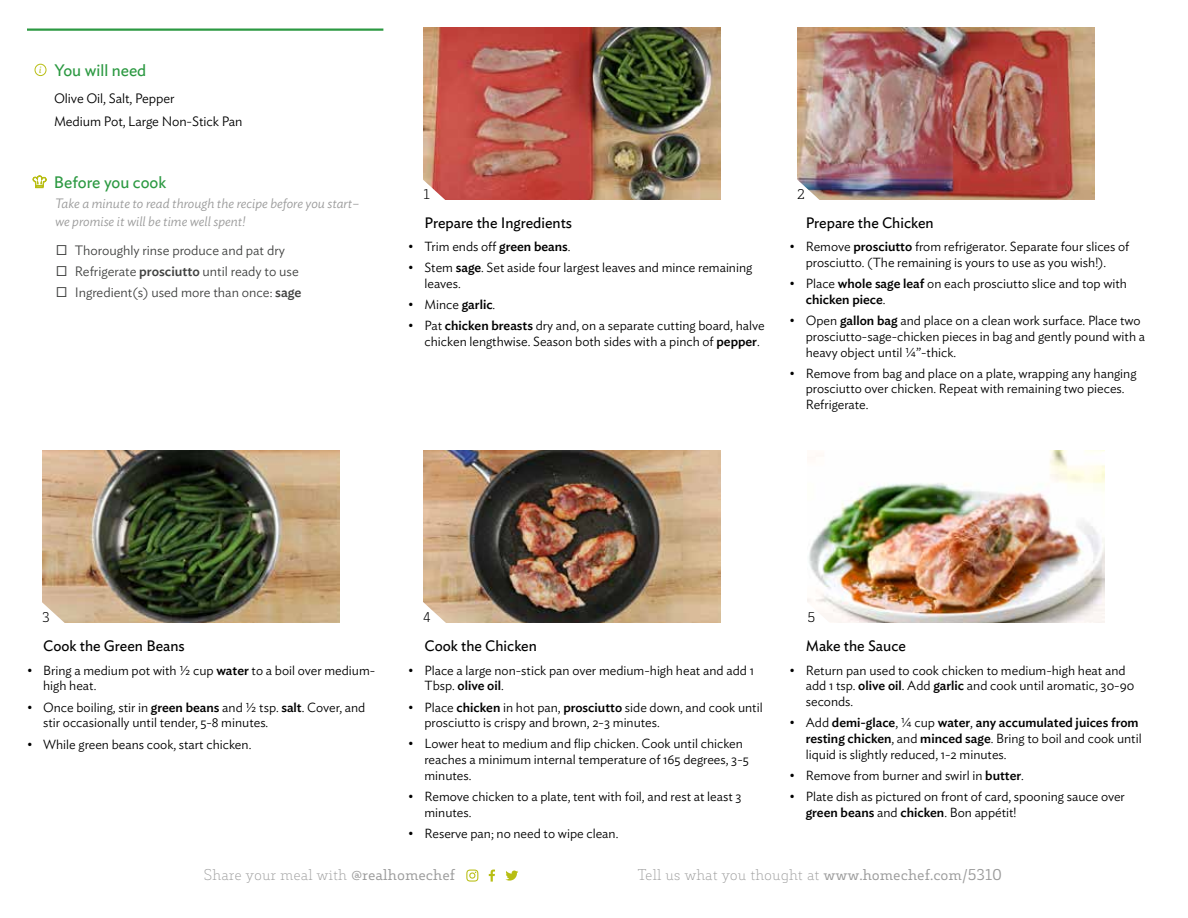
<style>
.page{position:relative;width:1188px;height:918px;background:#fff}
.page>*{position:absolute;margin:0;border:0;box-sizing:border-box;transform-origin:0 0}
.t1{font:16.5px "Ideal Sans";color:#2c9942}
.t2{font:15px "Ideal Sans";color:#000}
.t3{font:200 15px "Decour";color:#9a9a9a}
.t4{font:300 13.5px/21px "Ideal Sans";color:#414241}
.t5{font:italic 300 13.5px/18px "Ideal Sans";color:#9a9a9a}
.t6{font:300 13.5px/23.2px "Ideal Sans";letter-spacing:-.005em;color:#000}
.t7{font:300 13.5px "Decour";color:#000}
.t8{font:300 13.2px/15.8px "Ideal Sans";color:#000}
.t9{font:italic 9.3px "Ideal Sans";color:#b8be14}
.s1{font-weight:500}
.s2{font-weight:400}
</style>
<div class="page">
<img style="left:42px;top:450px;width:297px;height:173px">
<img style="left:423px;top:450px;width:297px;height:173px">
<img style="left:423px;top:27px;width:297px;height:173px">
<img style="left:808px;top:450px;width:297px;height:173px">
<img style="left:797px;top:27px;width:297px;height:173px">
<svg style="left:423px;top:178px;width:24px;height:22px"></svg>
<svg style="left:797px;top:178px;width:24px;height:22px"></svg>
<svg style="left:42px;top:601px;width:24px;height:22px"></svg>
<svg style="left:423px;top:601px;width:24px;height:22px"></svg>
<svg style="left:807px;top:601px;width:24px;height:22px"></svg>
<hr style="left:27px;top:28px;width:356px;height:3px;background:#2c9942">
<div style="left:35px;top:64px;width:11px;height:12px;border:1px solid #b8be14;border-radius:50%"></div>
<svg style="left:33px;top:176px;width:14px;height:12px"></svg>
<svg style="left:489px;top:870px;width:6px;height:12px"></svg>
<svg style="left:466px;top:870px;width:12px;height:12px"></svg>
<svg style="left:505px;top:871px;width:13px;height:10px"></svg>
<p class="t9" style="left:39px;top:63px;width:4px">i</p>
<p class="t1" style="left:55px;top:58px;width:93px">You will need</p>
<p class="t6" style="left:54px;top:85px;width:190px">Olive Oil, Salt, Pepper<br>Medium Pot, Large Non-Stick Pan</p>
<p class="t1" style="left:54px;top:169px;width:114px">Before you cook</p>
<p class="t5" style="left:55px;top:193px;width:306px">Take a minute to read through the recipe before you start– we promise it will be time well spent!</p>
<p class="t4" style="left:75px;top:239px;width:228px">Thoroughly rinse produce and pat dry<br>Refrigerate <span class="s1">prosciutto</span> until ready to use<br>Ingredient(s) used more than once: <span class="s1">sage</span></p>
<p class="t7" style="left:423px;top:186px;width:8px">1</p>
<p class="t2" style="left:425px;top:211px;width:149px">Prepare the Ingredients</p>
<p class="t8" style="left:408px;top:238px;width:164px">• Trim ends off <span class="s1">green beans</span>.</p>
<p class="t8" style="left:425px;top:259px;width:329px;text-indent:-16px">• Stem <span class="s1">sage</span>. Set aside four largest leaves and mince remaining leaves.</p>
<p class="t8" style="left:408px;top:296px;width:89px">• Mince <span class="s1">garlic</span>.</p>
<p class="t8" style="left:425px;top:317px;width:342px;text-indent:-16px">• Pat <span class="s1">chicken breasts</span> dry and, on a separate cutting board, halve chicken lengthwise. Season both sides with a pinch of <span class="s1">pepper</span>.</p>
<p class="t7" style="left:797px;top:186px;width:9px">2</p>
<p class="t2" style="left:806px;top:211px;width:129px">Prepare the Chicken</p>
<p class="t8" style="left:790px;top:238px;width:341px;text-align:center">• Remove <span class="s1">prosciutto</span> from refrigerator. Separate four slices of prosciutto. (The remaining is yours to use as you wish!).</p>
<p class="t8" style="left:806px;top:275px;width:323px;text-indent:-16px">• Place <span class="s1">whole sage leaf</span> on each prosciutto slice and top with <span class="s1">chicken piece</span>.</p>
<p class="t8" style="left:806px;top:312px;width:341px;text-indent:-16px">• Open <span class="s1">gallon bag</span> and place on a clean work surface. Place two prosciutto-sage-chicken pieces in bag and gently pound with a heavy object until ¼”-thick.</p>
<p class="t8" style="left:806px;top:364px;width:332px;text-indent:-16px">• Remove from bag and place on a plate, wrapping any hanging prosciutto over chicken. Repeat with remaining two pieces.<br>Refrigerate.</p>
<p class="t7" style="left:42px;top:609px;width:9px">3</p>
<p class="t7" style="left:423px;top:609px;width:9px">4</p>
<p class="t7" style="left:808px;top:609px;width:9px">5</p>
<p class="t2" style="left:43px;top:635px;width:143px">Cook the Green Beans</p>
<p class="t8" style="left:43px;top:661px;width:334px;text-indent:-16px">• Bring a medium pot with ½ cup <span class="s1">water</span> to a boil over medium&shy;high heat.</p>
<p class="t8" style="left:43px;top:698px;width:324px;text-indent:-16px">• Once boiling, stir in <span class="s1">green beans</span> and ½ tsp. <span class="s1">salt</span>. Cover, and stir occasionally until tender, 5-8 minutes.</p>
<p class="t8" style="left:27px;top:735px;width:226px">• While green beans cook, start chicken.</p>
<p class="t2" style="left:424px;top:635px;width:114px">Cook the Chicken</p>
<p class="t8" style="left:424px;top:661px;width:331px;text-indent:-16px">• Place a large non-stick pan over medium-high heat and add 1<br>Tbsp. <span class="s1">olive oil</span>.</p>
<p class="t8" style="left:424px;top:698px;width:340px;text-indent:-16px">• Place <span class="s1">chicken</span> in hot pan, <span class="s1">prosciutto</span> side down, and cook until prosciutto is crispy and brown, 2-3 minutes.</p>
<p class="t8" style="left:424px;top:735px;width:326px;text-indent:-16px">• Lower heat to medium and flip chicken. Cook until chicken reaches a minimum internal temperature of 165 degrees, 3-5 minutes.</p>
<p class="t8" style="left:424px;top:788px;width:319px;text-indent:-16px">• Remove chicken to a plate, tent with foil, and rest at least 3 minutes.</p>
<p class="t8" style="left:408px;top:824px;width:212px">• Reserve pan; no need to wipe clean.</p>
<p class="t2" style="left:806px;top:635px;width:102px">Make the Sauce</p>
<p class="t8" style="left:806px;top:661px;width:330px;text-indent:-16px">• Return pan used to cook chicken to medium-high heat and add 1 tsp. <span class="s1">olive oil</span>. Add <span class="s1">garlic</span> and cook until aromatic, 30-90 seconds.</p>
<p class="t8" style="left:806px;top:714px;width:337px;text-indent:-16px">• Add <span class="s1">demi-glace</span>, ¼ cup <span class="s1">water</span>, <span class="s1">any accumulated juices from resting chicken</span>, and <span class="s1">minced sage</span>. Bring to boil and cook until liquid is slightly reduced, 1-2 minutes.</p>
<p class="t8" style="left:790px;top:766px;width:236px">• Remove from burner and swirl in <span class="s1">butter</span>.</p>
<p class="t8" style="left:806px;top:788px;width:321px;text-indent:-16px">• Plate dish as pictured on front of card, spooning sauce over <span class="s1">green beans</span> and <span class="s1">chicken</span>. Bon appétit!</p>
<p class="t3" style="left:204px;top:866px;width:253px">Share your meal with <span class="s2">@realhomechef</span></p>
<p class="t3" style="left:637px;top:866px;width:366px">Tell us what you thought at <span class="s2">www.homechef.com/5310</span></p>
</div>
